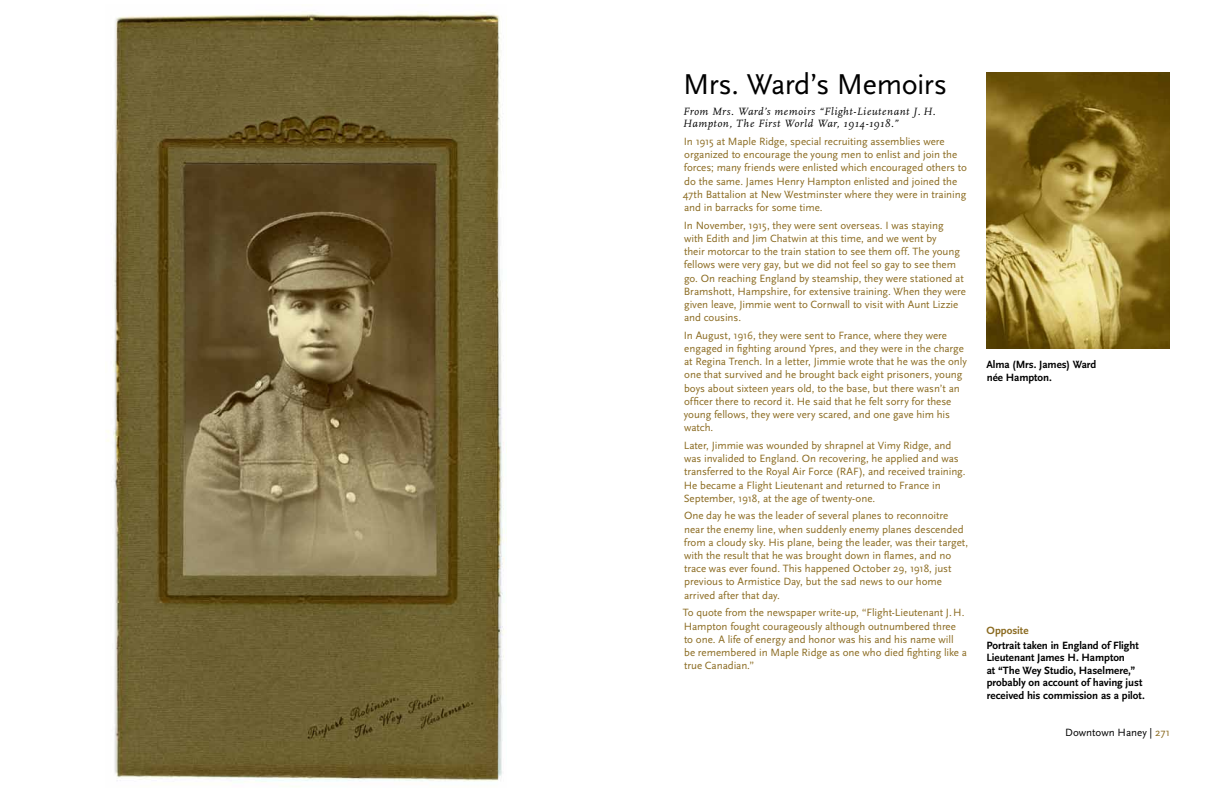
<style>
.page{position:relative;width:1224px;height:792px;background:#fff}
.page>*{position:absolute;margin:0;border:0;box-sizing:border-box;transform-origin:0 0}
.t1{font:30px "Scala Sans";letter-spacing:-.015em;color:#000}
.t2{font:11px/13.2px "Scala Sans";letter-spacing:-.005em;color:#8b6b21}
.t3{font:700 11px/12.5px "Scala Sans";letter-spacing:-.005em;color:#000}
.t4{font:italic 11px/12px "FF Scala";letter-spacing:.045em;color:#000}
.t5{font:11px "Scala Sans";color:#000}
.t6{font:700 11px "Scala Sans";letter-spacing:-.005em;color:#8b6b21}
.s1{color:#8b6b21}
</style>
<div class="page">
<img style="left:986px;top:72px;width:184px;height:276px">
<img style="left:107px;top:12px;width:398px;height:770px">
<h1 class="t1" style="left:683px;top:68px;width:266px">Mrs. Ward’s Memoirs</h1>
<p class="t4" style="left:683px;top:106px;width:254px">From Mrs. Ward’s memoirs “Flight-Lieutenant J. H.<br>Hampton, The First World War, 1914-1918.”</p>
<p class="t2" style="left:683px;top:135px;width:286px">In 1915 at Maple Ridge, special recruiting assemblies were organized to encourage the young men to enlist and join the forces; many friends were enlisted which encouraged others to do the same. James Henry Hampton enlisted and joined the 47th Battalion at New Westminster where they were in training and in barracks for some time.</p>
<p class="t2" style="left:684px;top:219px;width:284px">In November, 1915, they were sent overseas. I was staying<br>with Edith and Jim Chatwin at this time, and we went by<br>their motorcar to the train station to see them off. The young fellows were very gay, but we did not feel so gay to see them go. On reaching England by steamship, they were stationed at Bramshott, Hampshire, for extensive training. When they were given leave, Jimmie went to Cornwall to visit with Aunt Lizzie and cousins.</p>
<p class="t2" style="left:684px;top:329px;width:285px">In August, 1916, they were sent to France, where they were engaged in fighting around Ypres, and they were in the charge at Regina Trench. In a letter, Jimmie wrote that he was the only one that survived and he brought back eight prisoners, young boys about sixteen years old, to the base, but there wasn’t an officer there to record it. He said that he felt sorry for these young fellows, they were very scared, and one gave him his watch.</p>
<p class="t2" style="left:684px;top:439px;width:283px">Later, Jimmie was wounded by shrapnel at Vimy Ridge, and was invalided to England. On recovering, he applied and was transferred to the Royal Air Force (RAF), and received training.<br>He became a Flight Lieutenant and returned to France in September, 1918, at the age of twenty-one.</p>
<p class="t2" style="left:684px;top:509px;width:286px">One day he was the leader of several planes to reconnoitre near the enemy line, when suddenly enemy planes descended from a cloudy sky. His plane, being the leader, was their target, with the result that he was brought down in flames, and no trace was ever found. This happened October 29, 1918, just previous to Armistice Day, but the sad news to our home arrived after that day.</p>
<p class="t2" style="left:683px;top:606px;width:286px">To quote from the newspaper write-up, “Flight-Lieutenant J.H.<br>Hampton fought courageously although outnumbered three<br>to one. A life of energy and honor was his and his name will<br>be remembered in Maple Ridge as one who died fighting like a true Canadian.”</p>
<p class="t3" style="left:986px;top:359px;width:112px">Alma (Mrs. James) Ward née Hampton.</p>
<p class="t6" style="left:987px;top:624px;width:43px">Opposite</p>
<p class="t3" style="left:986px;top:639px;width:160px">Portrait taken in England of Flight Lieutenant James H. Hampton<br>at “The Wey Studio, Haselmere,” probably on account of having just received his commission as a pilot.</p>
<p class="t5" style="left:1065px;top:726px;width:106px">Downtown Haney | <span class="s1">271</span></p>
</div>
